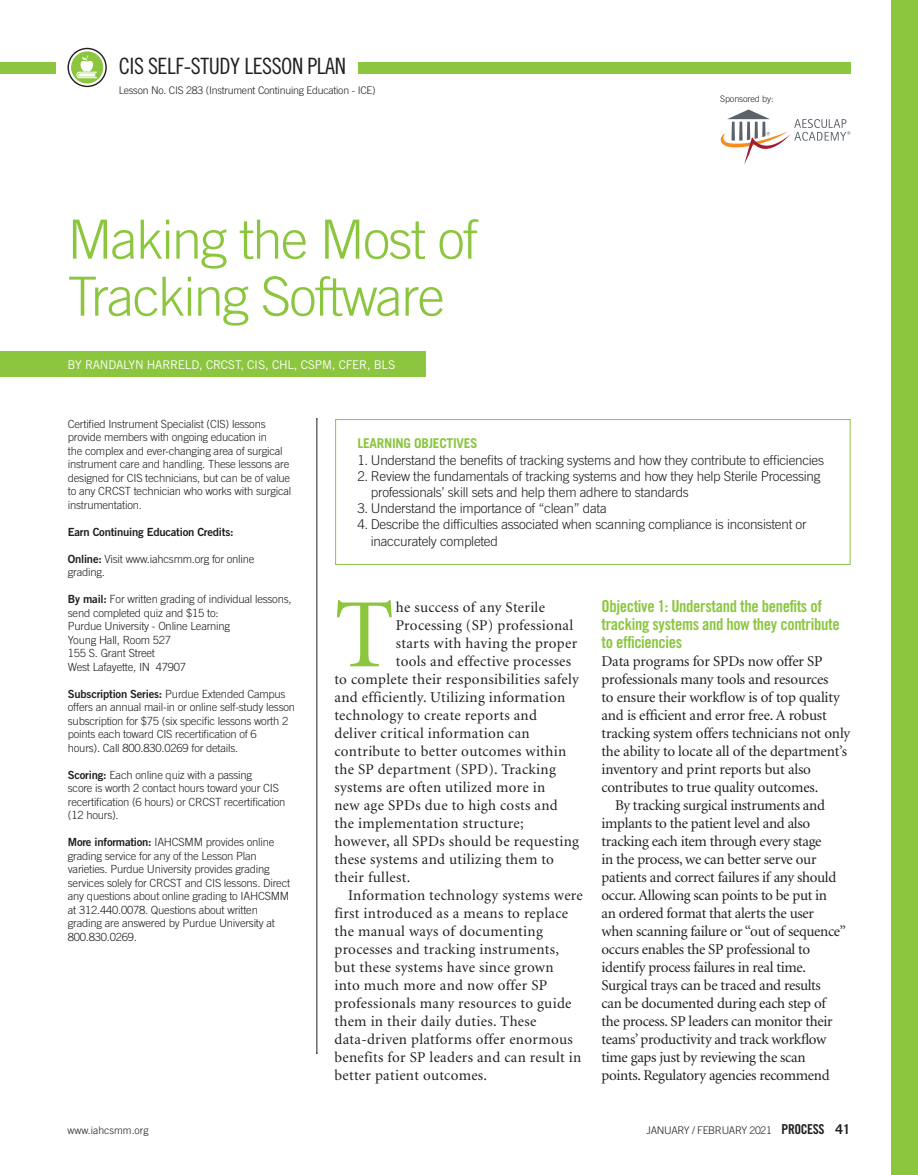
<style>
.page{position:relative;width:918px;height:1175px;background:#fff}
.page>*{position:absolute;margin:0;border:0;box-sizing:border-box;transform-origin:0 0}
.Drop_Cap{font:98.1px "Minion";color:#8bc63e}
.Headline{font:300 54px/57px "Trade Gothic";letter-spacing:-.03em;color:#8bc63e}
.t1{font:22.5px "Trade Gothic Cond Eighteen";letter-spacing:-.02em;color:#231f20}
.SubHead{font:16.5px/18px "Trade Gothic Bold Cond Twenty";letter-spacing:-.02em;color:#8bc63e}
.Body_Copy{font:15px/18px "Minion";letter-spacing:-.015em;color:#231f20}
.Drop_Cap-2{font:15px "Minion";letter-spacing:.02em;color:#231f20}
.Body_Copy-2{font:15px/18px "Minion";letter-spacing:.02em;color:#231f20}
.t2{font:300 13.5px/16.2px "Trade Gothic";letter-spacing:-.02em;color:#231f20}
.t3{font:700 13.5px "Trade Gothic";letter-spacing:-.02em;color:#8bc63e}
.t4{font:12px "Trade Gothic";letter-spacing:-.02em;color:#fff}
.t5{font:300 11.25px/13.5px "Trade Gothic";letter-spacing:-.02em;color:#231f20}
.t6{font:11.25px "Trade Gothic Bold Two";letter-spacing:-.02em;color:#231f20}
.t7{font:300 10.5px "Trade Gothic";letter-spacing:-.02em;color:#231f20}
.t8{font:300 10.5px "Trade Gothic";color:#231f20}
.t9{font:300 9px "Trade Gothic";letter-spacing:-.01em;color:#231f20}
.s1{font-family:"Trade Gothic Bold Two";font-weight:400}
.s2{font-family:"Trade Gothic Bold Cond Twenty";font-weight:400;font-size:13.65px}
.s3{font-weight:700;font-size:13.5px}
</style>
<div class="page">
<div style="left:358px;top:63px;width:492px;height:11px;background:#8bc63e"></div>
<div style="left:0;top:62px;width:55px;height:12px;background:#8bc63e"></div>
<div style="left:891px;top:0;width:27px;height:1174px;background:#8bc63e"></div>
<svg style="left:68px;top:48px;width:39px;height:39px"></svg>
<svg style="left:721px;top:109px;width:129px;height:55px"></svg>
<div style="left:0;top:351px;width:426px;height:26px;background:#8bc63e"></div>
<hr style="left:317px;top:419px;width:1px;height:634px;background:#231f20">
<div style="left:335px;top:419px;width:515px;height:146px;border:1px solid #8bc63e"></div>
<h3 class="t1" style="left:119px;top:53px;width:229px">CIS SELF-STUDY LESSON PLAN</h3>
<p class="t7" style="left:119px;top:84px;width:259px">Lesson No. CIS 283 (Instrument Continuing Education - ICE)</p>
<p class="Headline" style="left:68px;top:210px;width:412px">Making the Most of<br>Tracking Software</p>
<p class="t4" style="left:68px;top:357px;width:329px">BY RANDALYN HARRELD, CRCST, CIS, CHL, CSPM, CFER, BLS</p>
<p class="t9" style="left:720px;top:93px;width:55px">Sponsored by:</p>
<p class="t5" style="left:68px;top:416px;width:225px">Certified Instrument Specialist (CIS) lessons provide members with ongoing education in<br>the complex and ever-changing area of surgical instrument care and handling. These lessons are designed for CIS technicians, but can be of value to any CRCST technician who works with surgical instrumentation.</p>
<p class="t6" style="left:68px;top:524px;width:167px">Earn Continuing Education Credits:</p>
<p class="t5" style="left:68px;top:551px;width:188px"><span class="s1">Online:</span> Visit www.iahcsmm.org for online</p>
<p class="t5" style="left:68px;top:565px;width:39px">grading.</p>
<p class="t5" style="left:68px;top:592px;width:225px"><span class="s1">By mail:</span> For written grading of individual lessons, send completed quiz and $15 to:</p>
<p class="t5" style="left:68px;top:619px;width:164px">Purdue University - Online Learning</p>
<p class="t5" style="left:68px;top:632px;width:105px">Young Hall, Room 527</p>
<p class="t5" style="left:68px;top:646px;width:89px">155 S. Grant Street</p>
<p class="t5" style="left:68px;top:659px;width:120px">West Lafayette, IN 47907</p>
<p class="t5" style="left:68px;top:686px;width:229px"><span class="s1">Subscription Series:</span> Purdue Extended Campus offers an annual mail-in or online self-study lesson</p>
<p class="t5" style="left:68px;top:713px;width:222px">subscription for $75 (six specific lessons worth 2</p>
<p class="t5" style="left:68px;top:727px;width:190px">points each toward CIS recertification of 6</p>
<p class="t5" style="left:68px;top:740px;width:172px">hours). Call 800.830.0269 for details.</p>
<p class="t5" style="left:68px;top:767px;width:219px"><span class="s1">Scoring:</span> Each online quiz with a passing<br>score is worth 2 contact hours toward your CIS recertification (6 hours) or CRCST recertification (12 hours).</p>
<p class="t5" style="left:68px;top:835px;width:224px"><span class="s1">More information:</span> IAHCSMM provides online grading service for any of the Lesson Plan varieties. Purdue University provides grading services solely for CRCST and CIS lessons. Direct any questions about online grading to IAHCSMM at 312.440.0078. Questions about written grading are answered by Purdue University at 800.830.0269.</p>
<p class="t3" style="left:357px;top:435px;width:122px">LEARNING OBJECTIVES</p>
<p class="t2" style="left:357px;top:451px;width:468px">1. Understand the benefits of tracking systems and how they contribute to efficiencies</p>
<p class="t2" style="left:371px;top:468px;width:451px;text-indent:-14px">2. Review the fundamentals of tracking systems and how they help Sterile Processing professionals’ skill sets and help them adhere to standards</p>
<p class="t2" style="left:357px;top:500px;width:251px">3. Understand the importance of “clean” data</p>
<p class="t2" style="left:371px;top:516px;width:437px;text-indent:-14px">4. Describe the difficulties associated when scanning compliance is inconsistent or inaccurately completed</p>
<p class="Drop_Cap" style="left:334px;top:586px;width:61px">T</p>
<p class="Drop_Cap-2" style="left:396px;top:600px;width:151px">he success of any Sterile</p>
<p class="Drop_Cap-2" style="left:396px;top:618px;width:179px">Processing (SP) professional</p>
<p class="Drop_Cap-2" style="left:396px;top:636px;width:183px">starts with having the proper</p>
<p class="Drop_Cap-2" style="left:396px;top:654px;width:177px">tools and effective processes</p>
<p class="Drop_Cap-2" style="left:334px;top:672px;width:246px">to complete their responsibilities safely</p>
<p class="Drop_Cap-2" style="left:334px;top:690px;width:232px">and efficiently. Utilizing information</p>
<p class="Drop_Cap-2" style="left:334px;top:708px;width:204px">technology to create reports and</p>
<p class="Drop_Cap-2" style="left:334px;top:726px;width:197px">deliver critical information can</p>
<p class="Drop_Cap-2" style="left:334px;top:744px;width:233px">contribute to better outcomes within</p>
<p class="Drop_Cap-2" style="left:334px;top:762px;width:223px">the SP department (SPD). Tracking</p>
<p class="Drop_Cap-2" style="left:334px;top:780px;width:212px">systems are often utilized more in</p>
<p class="Drop_Cap-2" style="left:334px;top:798px;width:225px">new age SPDs due to high costs and</p>
<p class="Drop_Cap-2" style="left:334px;top:816px;width:191px">the implementation structure;</p>
<p class="Drop_Cap-2" style="left:334px;top:834px;width:246px">however, all SPDs should be requesting</p>
<p class="Drop_Cap-2" style="left:334px;top:852px;width:221px">these systems and utilizing them to</p>
<p class="Drop_Cap-2" style="left:334px;top:870px;width:77px">their fullest.</p>
<p class="Body_Copy-2" style="left:334px;top:887px;width:250px;text-indent:14px">Information technology systems were first introduced as a means to replace the manual ways of documenting processes and tracking instruments, but these systems have since grown into much more and now offer SP professionals many resources to guide them in their daily duties. These data-driven platforms offer enormous benefits for SP leaders and can result in better patient outcomes.</p>
<p class="SubHead" style="left:602px;top:597px;width:240px">Objective 1: Understand the benefits of tracking systems and how they contribute to efficiencies</p>
<p class="Body_Copy" style="left:602px;top:653px;width:250px">Data programs for SPDs now offer SP professionals many tools and resources<br>to ensure their workflow is of top quality and is efficient and error free. A robust tracking system offers technicians not only the ability to locate all of the department’s inventory and print reports but also contributes to true quality outcomes.</p>
<p class="Body_Copy" style="left:602px;top:797px;width:246px;text-indent:14px">By tracking surgical instruments and implants to the patient level and also tracking each item through every stage<br>in the process, we can better serve our patients and correct failures if any should occur. Allowing scan points to be put in<br>an ordered format that alerts the user when scanning failure or “out of sequence” occurs enables the SP professional to identify process failures in real time.<br>Surgical trays can be traced and results<br>can be documented during each step of the process. SP leaders can monitor their teams’ productivity and track workflow time gaps just by reviewing the scan points. Regulatory agencies recommend</p>
<p class="t8" style="left:68px;top:1124px;width:83px">www.iahcsmm.org</p>
<p class="t7" style="left:647px;top:1124px;width:205px">JANUARY / FEBRUARY 2021 <span class="s2">PROCESS</span> <span class="s3">41</span></p>
</div>
